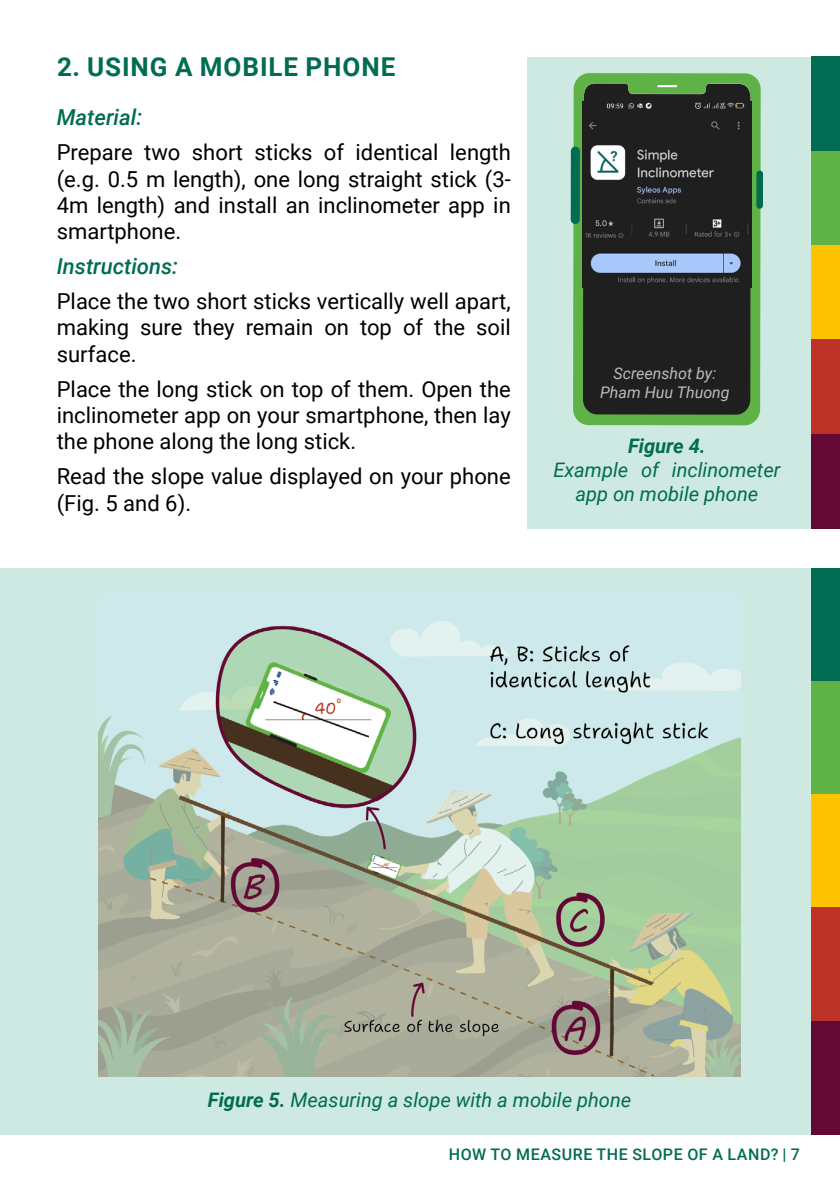
<style>
.page{position:relative;width:840px;height:1191px;background:#fff}
.page>*{position:absolute;margin:0;border:0;box-sizing:border-box;transform-origin:0 0}
.t1{font:700 26px "Roboto";letter-spacing:.035em;color:#006c52}
.t2{font:22px/26.4px "Roboto";color:#000;text-align:justify}
.t3{font:italic 500 22px "Roboto";color:#006c52}
.t4{font:italic 20px/24px "Roboto";color:#006c52;text-align:center}
.t5{font:italic 700 20px "Roboto";color:#016c52}
.t6{font:500 16px "Roboto";letter-spacing:.035em;color:#006c52}
.t7{font:italic 16px/19.2px "Roboto";color:#fff;text-align:center}
.s1{font-weight:700;color:#016c52}
</style>
<div class="page">
<div style="left:0;top:568px;width:839px;height:566px;background:#cde9e2"></div>
<div style="left:527px;top:57px;width:312px;height:471px;background:#cde9e2"></div>
<svg style="left:573px;top:73px;width:187px;height:352px;background:#32492b"></svg>
<div style="left:570px;top:147px;width:9px;height:77px;background:#016c52;border-radius:5px"></div>
<div style="left:756px;top:171px;width:6px;height:38px;background:#016c52;border-radius:3px"></div>
<svg style="left:580px;top:79px;width:170px;height:47px;background:#406536"></svg>
<img style="left:582px;top:101px;width:168px;height:186px">
<div style="left:811px;top:568px;width:28px;height:113px;background:#016c52"></div>
<div style="left:811px;top:681px;width:28px;height:113px;background:#5fb246"></div>
<div style="left:811px;top:794px;width:28px;height:113px;background:#fdc300"></div>
<div style="left:811px;top:907px;width:28px;height:114px;background:#bd3227"></div>
<div style="left:811px;top:1021px;width:28px;height:113px;background:#630934"></div>
<div style="left:811px;top:57px;width:28px;height:94px;background:#016c52"></div>
<div style="left:811px;top:151px;width:28px;height:94px;background:#5fb246"></div>
<div style="left:811px;top:245px;width:28px;height:94px;background:#fdc300"></div>
<div style="left:811px;top:339px;width:28px;height:95px;background:#bd3227"></div>
<div style="left:811px;top:434px;width:28px;height:94px;background:#630934"></div>
<img style="left:99px;top:621px;width:640px;height:455px">
<p class="t1" style="left:57px;top:49px;width:339px">2. USING A MOBILE PHONE</p>
<p class="t3" style="left:57px;top:102px;width:87px">Material:</p>
<p class="t2" style="left:57px;top:138px;width:455px">Prepare two short sticks of identical length (e.g. 0.5 m length), one long straight stick (3- 4m length) and install an inclinometer app in smartphone.</p>
<p class="t3" style="left:57px;top:251px;width:123px">Instructions:</p>
<p class="t2" style="left:57px;top:287px;width:455px">Place the two short sticks vertically well apart, making sure they remain on top of the soil surface.</p>
<p class="t2" style="left:57px;top:375px;width:455px">Place the long stick on top of them. Open the inclinometer app on your smartphone, then lay the phone along the long stick.</p>
<p class="t2" style="left:57px;top:462px;width:455px">Read the slope value displayed on your phone (Fig. 5 and 6).</p>
<p class="t7" style="left:599px;top:363px;width:131px">Screenshot by:<br>Pham Huu Thuong</p>
<p class="t5" style="left:627px;top:432px;width:79px">Figure 4.</p>
<p class="t4" style="left:553px;top:457px;width:228px">Example of inclinometer app on mobile phone</p>
<p class="t4" style="left:208px;top:1087px;width:424px"><span class="s1">Figure 5.</span> Measuring a slope with a mobile phone</p>
<p class="t6" style="left:448px;top:1143px;width:352px">HOW TO MEASURE THE SLOPE OF A LAND? | 7</p>
</div>
